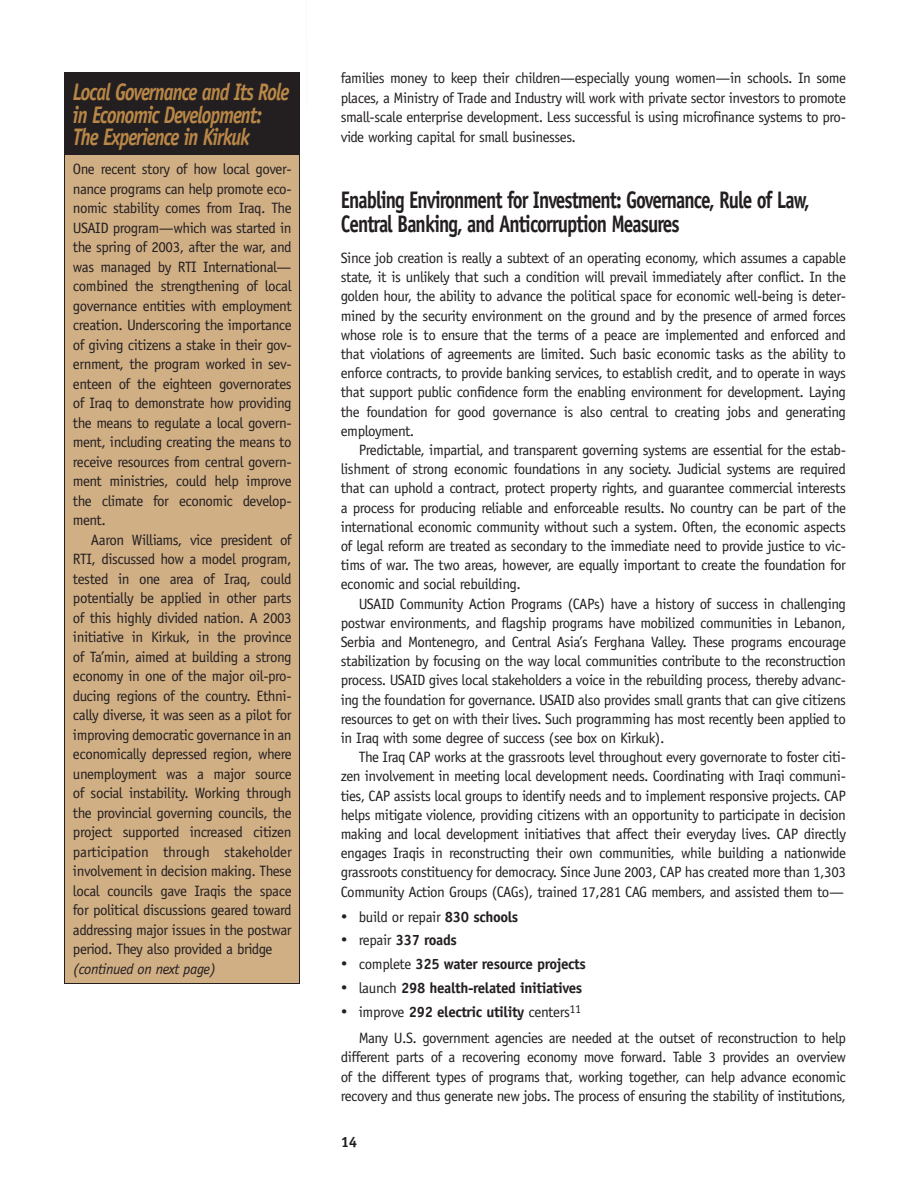
<style>
.page{position:relative;width:918px;height:1188px;background:#fff}
.page>*{position:absolute;margin:0;border:0;box-sizing:border-box;transform-origin:0 0}
.t1{font:700 24px/24px "Officina Sans";letter-spacing:-.05em;color:#231f20;scale:.8 1}
.t2{font:italic 700 24px/22.5px "Officina Sans";letter-spacing:-.05em;color:#b98747;scale:.8 1}
.t3{font:15px/19.5px "Officina Sans";letter-spacing:-.03em;color:#231f20;text-align:justify}
.t4{font:700 15px "Officina Sans";letter-spacing:-.025em;color:#231f20}
.t5{font:italic 15px "Officina Sans";letter-spacing:-.03em;color:#231f20}
.s1{font-weight:700}
.s2{font-weight:400}
</style>
<div class="page">
<div style="left:65px;top:72px;width:235px;height:82px;background:#231f20"></div>
<div style="left:65px;top:154px;width:235px;height:830px;background:#d1af85"></div>
<hr style="left:64px;top:72px;width:236px;height:1px;background:#231f20">
<hr style="left:64px;top:73px;width:1px;height:81px;background:#231f20">
<hr style="left:64px;top:154px;width:236px;height:1px;background:#231f20">
<hr style="left:64px;top:155px;width:1px;height:828px;background:#231f20">
<hr style="left:299px;top:155px;width:1px;height:828px;background:#231f20">
<hr style="left:64px;top:983px;width:236px;height:1px;background:#231f20">
<h1 class="t2" style="left:73px;top:81px;width:272px">Local Governance and Its Role in Economic Development:<br>The Experience in Kirkuk</h1>
<p class="t3" style="left:73px;top:160px;width:220px">One recent story of how local gover&shy;nance programs can help promote eco&shy;nomic stability comes from Iraq. The USAID program—which was started in the spring of 2003, after the war, and was managed by RTI International— combined the strengthening of local governance entities with employment creation. Underscoring the importance of giving citizens a stake in their gov&shy;ernment, the program worked in sev&shy;enteen of the eighteen governorates of Iraq to demonstrate how providing the means to regulate a local govern&shy;ment, including creating the means to receive resources from central govern&shy;ment ministries, could help improve the climate for economic develop&shy;ment.</p>
<p class="t3" style="left:73px;top:530px;width:220px;text-indent:18px">Aaron Williams, vice president of RTI, discussed how a model program, tested in one area of Iraq, could potentially be applied in other parts of this highly divided nation. A 2003 initiative in Kirkuk, in the province of Ta’min, aimed at building a strong economy in one of the major oil-pro&shy;ducing regions of the country. Ethni&shy;cally diverse, it was seen as a pilot for improving democratic governance in an economically depressed region, where unemployment was a major source of social instability. Working through the provincial governing councils, the project supported increased citizen participation through stakeholder involvement in decision making. These local councils gave Iraqis the space for political discussions geared toward addressing major issues in the postwar period. They also provided a bridge</p>
<p class="t5" style="left:73px;top:960px;width:145px">(continued on next page)</p>
<p class="t3" style="left:341px;top:68px;width:507px">families money to keep their children—especially young women—in schools. In some places, a Ministry of Trade and Industry will work with private sector investors to promote small-scale enterprise development. Less successful is using microfinance systems to pro&shy;vide working capital for small businesses.</p>
<h1 class="t1" style="left:341px;top:187px;width:588px">Enabling Environment for Investment: Governance, Rule of Law,<br>Central Banking, and Anticorruption Measures</h1>
<p class="t3" style="left:341px;top:248px;width:507px">Since job creation is really a subtext of an operating economy, which assumes a capable state, it is unlikely that such a condition will prevail immediately after conflict. In the golden hour, the ability to advance the political space for economic well-being is deter&shy;mined by the security environment on the ground and by the presence of armed forces whose role is to ensure that the terms of a peace are implemented and enforced and that violations of agreements are limited. Such basic economic tasks as the ability to enforce contracts, to provide banking services, to establish credit, and to operate in ways that support public confidence form the enabling environment for development. Laying the foundation for good governance is also central to creating jobs and generating employment.</p>
<p class="t3" style="left:341px;top:440px;width:507px;text-indent:18px">Predictable, impartial, and transparent governing systems are essential for the estab&shy;lishment of strong economic foundations in any society. Judicial systems are required that can uphold a contract, protect property rights, and guarantee commercial interests a process for producing reliable and enforceable results. No country can be part of the international economic community without such a system. Often, the economic aspects of legal reform are treated as secondary to the immediate need to provide justice to vic&shy;tims of war. The two areas, however, are equally important to create the foundation for economic and social rebuilding.</p>
<p class="t3" style="left:341px;top:594px;width:507px;text-indent:18px">USAID Community Action Programs (CAPs) have a history of success in challenging postwar environments, and flagship programs have mobilized communities in Lebanon, Serbia and Montenegro, and Central Asia’s Ferghana Valley. These programs encourage stabilization by focusing on the way local communities contribute to the reconstruction process. USAID gives local stakeholders a voice in the rebuilding process, thereby advanc&shy;ing the foundation for governance. USAID also provides small grants that can give citizens resources to get on with their lives. Such programming has most recently been applied to in Iraq with some degree of success (see box on Kirkuk).</p>
<p class="t3" style="left:341px;top:748px;width:507px;text-indent:18px">The Iraq CAP works at the grassroots level throughout every governorate to foster citi&shy;zen involvement in meeting local development needs. Coordinating with Iraqi communi&shy;ties, CAP assists local groups to identify needs and to implement responsive projects. CAP helps mitigate violence, providing citizens with an opportunity to participate in decision making and local development initiatives that affect their everyday lives. CAP directly engages Iraqis in reconstructing their own communities, while building a nationwide grassroots constituency for democracy. Since June 2003, CAP has created more than 1,303<br>Community Action Groups (CAGs), trained 17,281 CAG members, and assisted them to—</p>
<p class="t3" style="left:341px;top:907px;width:179px">• build or repair <span class="s1">830 schools</span></p>
<p class="t4" style="left:341px;top:931px;width:118px">• <span class="s2">repair</span> 337 roads</p>
<p class="t4" style="left:341px;top:955px;width:247px">• <span class="s2">complete</span> 325 water resource projects</p>
<p class="t4" style="left:341px;top:978px;width:243px">• <span class="s2">launch</span> 298 health-related initiatives</p>
<p class="t3" style="left:359px;top:998px;width:489px;line-height:26.7px;text-indent:-18px">• improve <span class="s1">292 electric utility</span> centers<sup>11<br></sup>Many U.S. government agencies are needed at the outset of reconstruction to help</p>
<p class="t3" style="left:341px;top:1048px;width:507px">different parts of a recovering economy move forward. Table 3 provides an overview of the different types of programs that, working together, can help advance economic recovery and thus generate new jobs. The process of ensuring the stability of institutions,</p>
<p class="t4" style="left:341px;top:1133px;width:18px">14</p>
</div>
